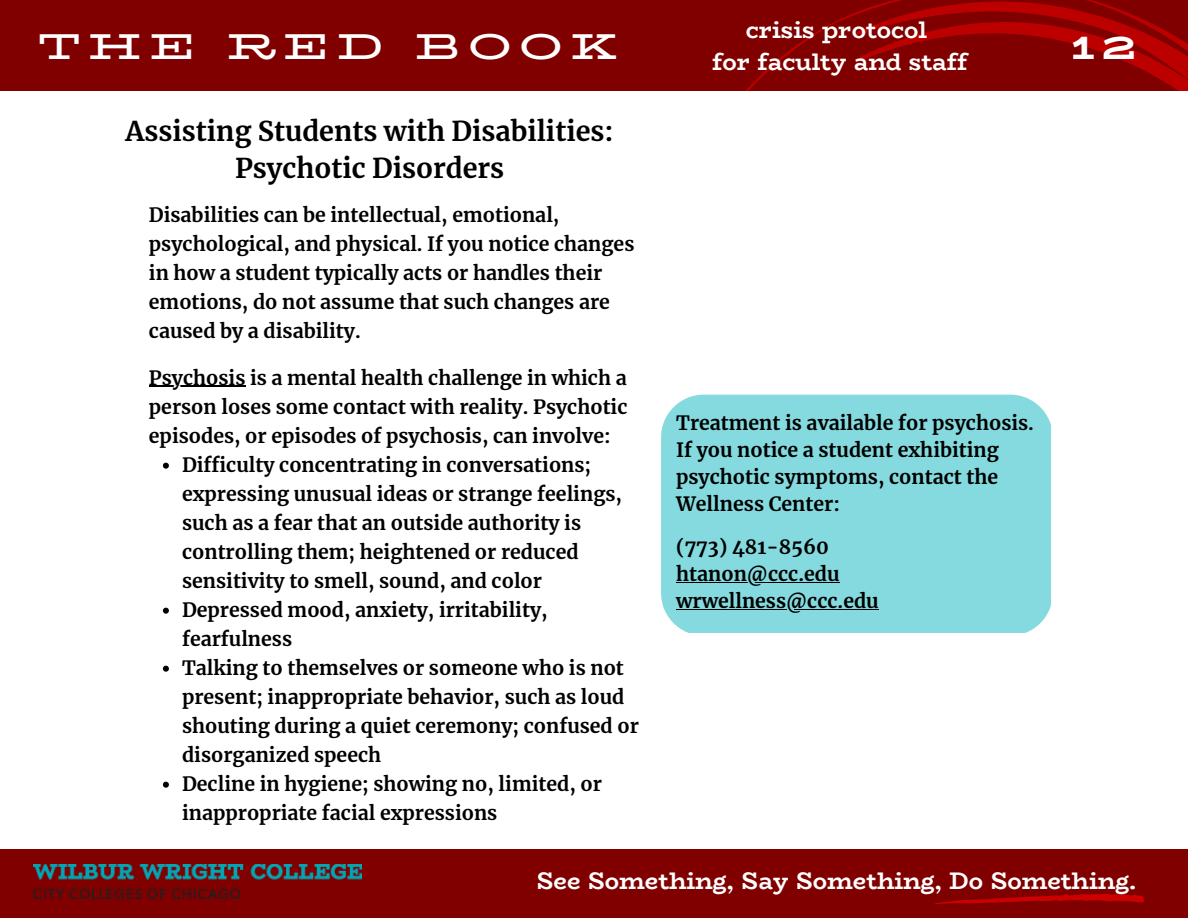
<style>
.page{position:relative;width:1188px;height:918px;background:#800000}
.page>*{position:absolute;margin:0;border:0;box-sizing:border-box;transform-origin:0 0}
.t1{font:700 36px "Bio Rhyme Expanded";letter-spacing:.21em;color:#fff}
.t2{font:800 36px "Bio Rhyme Expanded";color:#fff}
.t3{font:700 27px/37.2px "Merriweather";color:#000;text-align:center}
.t4{font:700 24px "Bio Rhyme";color:#fff}
.t5{font:700 19.5px/29px "Merriweather";color:#000}
</style>
<div class="page">
<svg style="left:625px;top:0;width:563px;height:92px"></svg>
<div style="left:0;top:92px;width:1188px;height:757px;background:#fff"></div>
<svg style="left:163px;top:463px;width:6px;height:6px"></svg>
<svg style="left:163px;top:608px;width:6px;height:6px"></svg>
<svg style="left:163px;top:666px;width:6px;height:6px"></svg>
<svg style="left:163px;top:782px;width:6px;height:6px"></svg>
<hr style="left:149px;top:386px;width:96px;height:1px;background:#000">
<div style="left:661px;top:395px;width:389px;height:238px;background:#84dade"></div>
<hr style="left:676px;top:582px;width:163px;height:1px;background:#000">
<hr style="left:676px;top:609px;width:203px;height:1px;background:#000">
<img style="left:34px;top:865px;width:327px;height:34px">
<svg style="left:935px;top:894px;width:209px;height:10px"></svg>
<h1 class="t1" style="left:38px;top:18px;width:580px">THE RED BOOK</h1>
<h2 class="t3" style="left:126px;top:112px;width:490px">Assisting Students with Disabilities:<br>Psychotic Disorders</h2>
<p class="t5" style="left:149px;top:200px;width:487px">Disabilities can be intellectual, emotional, psychological, and physical. If you notice changes in how a student typically acts or handles their emotions, do not assume that such changes are caused by a disability.</p>
<p class="t5" style="left:149px;top:363px;width:480px;text-align:justify">Psychosis is a mental health challenge in which a person loses some contact with reality. Psychotic episodes, or episodes of psychosis, can involve:</p>
<p class="t5" style="left:182px;top:450px;width:458px">Difficulty concentrating in conversations; expressing unusual ideas or strange feelings, such as a fear that an outside authority is controlling them; heightened or reduced sensitivity to smell, sound, and color Depressed mood, anxiety, irritability, fearfulness<br>Talking to themselves or someone who is not present; inappropriate behavior, such as loud shouting during a quiet ceremony; confused or disorganized speech<br>Decline in hygiene; showing no, limited, or inappropriate facial expressions</p>
<p class="t4" style="left:746px;top:11px;width:183px">crisis protocol</p>
<p class="t4" style="left:712px;top:43px;width:257px">for faculty and staff</p>
<p class="t5" style="left:676px;top:409px;width:359px;line-height:27px">Treatment is available for psychosis.<br>If you notice a student exhibiting psychotic symptoms, contact the<br>Wellness Center:</p>
<p class="t5" style="left:676px;top:533px;width:204px;line-height:27px">(773) 481-8560 htanon@ccc.edu wrwellness@ccc.edu</p>
<h1 class="t2" style="left:1070px;top:18px;width:67px">12</h1>
<p class="t4" style="left:537px;top:862px;width:601px">See Something, Say Something, Do Something.</p>
</div>
